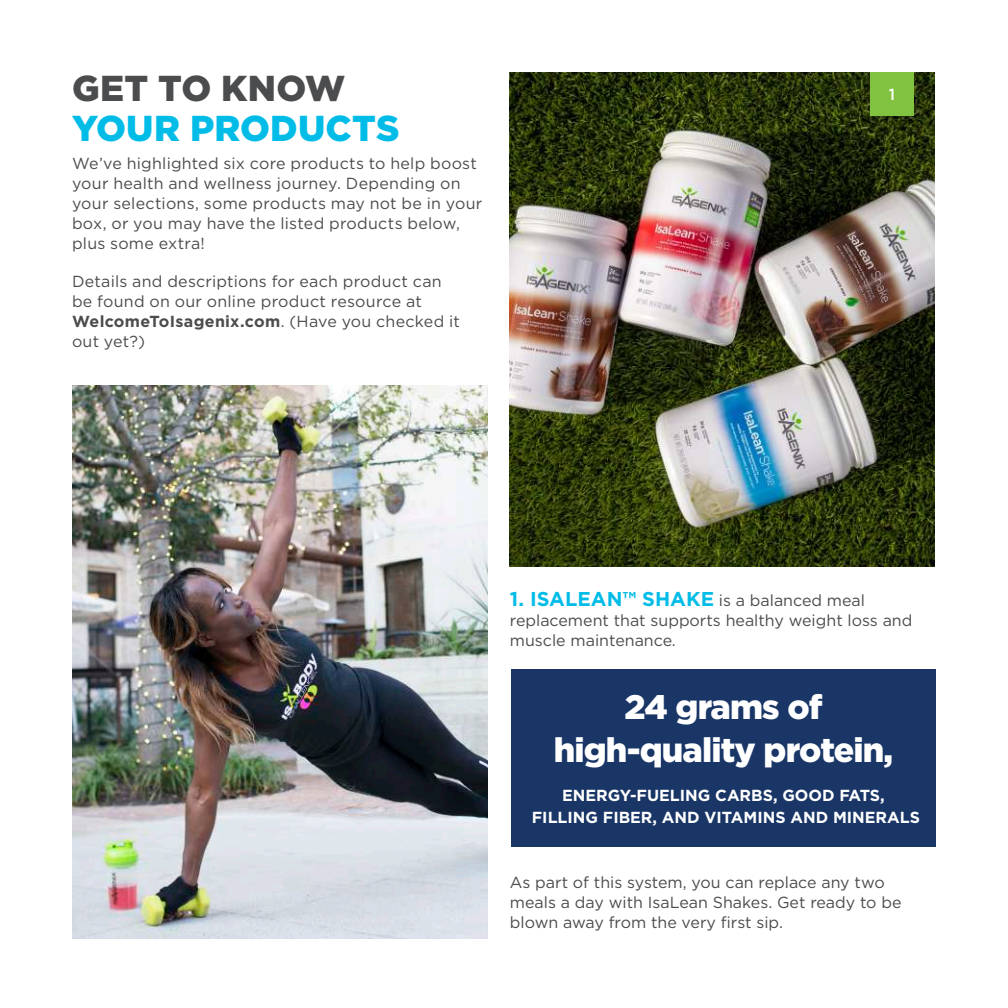
<style>
.page{position:relative;width:1008px;height:1008px;background:#fff}
.page>*{position:absolute;margin:0;border:0;box-sizing:border-box;transform-origin:0 0}
.t1{font:900 36px "Gotham";letter-spacing:.005em;color:#02bce8}
.t2{font:900 36px "Gotham";letter-spacing:.005em;color:#4b4c4d}
.t3{font:900 34px/42.4px "Gotham";letter-spacing:-.025em;color:#fff;text-align:center}
.t4{font:700 20px "Gotham";color:#02bce8}
.t5{font:16px/20px "Gotham";letter-spacing:.005em;color:#4b4c4d}
.t6{font:700 16px/22.2px "Gotham";color:#fff;text-align:center}
.t7{font:500 16px "Gotham";color:#fff}
.s1{font-weight:700}
.s2{font-weight:400;font-size:16px;color:#4b4c4d}
</style>
<div class="page">
<img style="left:510px;top:72px;width:425px;height:494px">
<img style="left:72px;top:386px;width:415px;height:552px">
<div style="left:511px;top:670px;width:425px;height:177px;background:#193667"></div>
<div style="left:870px;top:72px;width:43px;height:43px;background:#81c340"></div>
<h1 class="t2" style="left:72px;top:63px;width:275px">GET TO KNOW</h1>
<h1 class="t1" style="left:72px;top:103px;width:329px">YOUR PRODUCTS</h1>
<p class="t5" style="left:72px;top:153px;width:412px">We’ve highlighted six core products to help boost your health and wellness journey. Depending on your selections, some products may not be in your box, or you may have the listed products below, plus some extra!</p>
<p class="t5" style="left:72px;top:271px;width:389px">Details and descriptions for each product can be found on our online product resource at <span class="s1">WelcomeToIsagenix.com</span>. (Have you checked it out yet?)</p>
<p class="t7" style="left:889px;top:84px;width:8px">1</p>
<p class="t4" style="left:510px;top:586px;width:357px">1. ISALEAN™ SHAKE <span class="s2">is a balanced meal</span></p>
<p class="t5" style="left:510px;top:610px;width:404px">replacement that supports healthy weight loss and muscle maintenance.</p>
<h2 class="t3" style="left:554px;top:686px;width:341px">24 grams of high-quality protein,</h2>
<p class="t6" style="left:532px;top:784px;width:390px">ENERGY-FUELING CARBS, GOOD FATS,<br>FILLING FIBER, AND VITAMINS AND MINERALS</p>
<p class="t5" style="left:510px;top:872px;width:393px">As part of this system, you can replace any two meals a day with IsaLean Shakes. Get ready to be blown away from the very first sip.</p>
</div>
